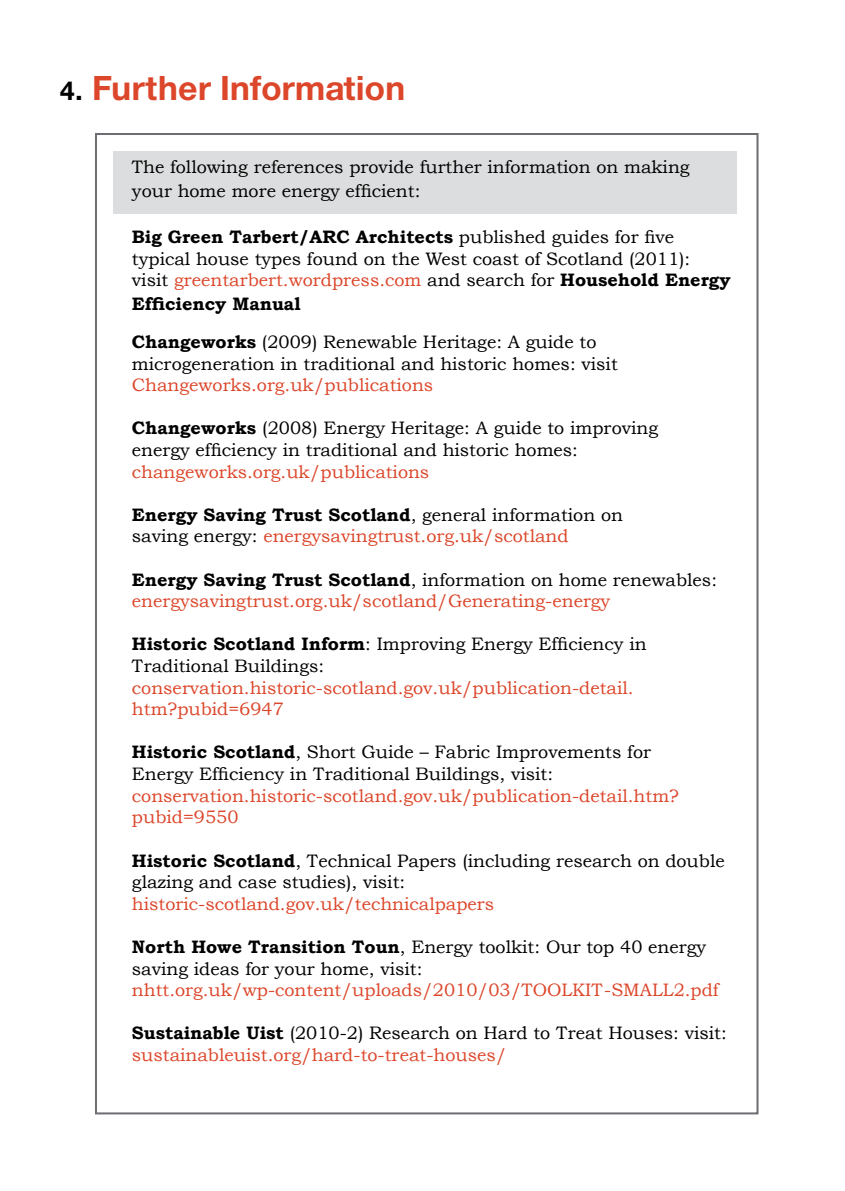
<style>
.page{position:relative;width:845px;height:1191px;background:#fff}
.page>*{position:absolute;margin:0;border:0;box-sizing:border-box;transform-origin:0 0}
.t1{font:700 36px "Nimbus Sans Novus T";color:#dc462a}
.t2{font:18px/21.6px "Bookman Old Style";color:#000}
.t3{font:18px/21.6px "Bookman Old Style";color:#dc462a}
.s1{font-size:28px;color:#000}
.s2{font-weight:700}
.s3{color:#dc462a}
.s4{font-weight:700;color:#000}
.s5{color:#000}
</style>
<div class="page">
<div style="left:113px;top:151px;width:624px;height:63px;background:#dcddde"></div>
<h1 class="t1" style="left:60px;top:67px;width:347px"><span class="s1">4.</span> Further Information</h1>
<p class="t2" style="left:132px;top:155px;width:559px;line-height:24px">The following references provide further information on making your home more energy efficient:</p>
<p class="t2" style="left:132px;top:226px;width:600px"><span class="s2">Big Green Tarbert/ARC Architects</span> published guides for five typical house types found on the West coast of Scotland (2011): visit <span class="s3">greentarbert.wordpress.com</span> and search for <span class="s2">Household Energy</span></p>
<p class="t2" style="left:132px;top:285px;width:466px;line-height:37.6px"><span class="s2">Efficiency Manual<br>Changeworks</span> (2009) Renewable Heritage: A guide to</p>
<p class="t2" style="left:132px;top:352px;width:487px">microgeneration in traditional and historic homes: visit</p>
<p class="t3" style="left:132px;top:374px;width:303px">Changeworks.org.uk/publications</p>
<p class="t2" style="left:132px;top:417px;width:528px"><span class="s2">Changeworks</span> (2008) Energy Heritage: A guide to improving energy efficiency in traditional and historic homes:</p>
<p class="t3" style="left:132px;top:460px;width:299px">changeworks.org.uk/publications</p>
<p class="t2" style="left:132px;top:504px;width:492px"><span class="s2">Energy Saving Trust Scotland</span>, general information on saving energy: <span class="s3">energysavingtrust.org.uk/scotland</span></p>
<p class="t3" style="left:132px;top:568px;width:586px"><span class="s4">Energy Saving Trust Scotland</span><span class="s5">, information on home renewables: </span>energysavingtrust.org.uk/scotland/Generating-energy</p>
<p class="t2" style="left:132px;top:633px;width:516px"><span class="s2">Historic Scotland Inform</span>: Improving Energy Efficiency in<br>Traditional Buildings:</p>
<p class="t3" style="left:132px;top:676px;width:503px">conservation.historic-scotland.gov.uk/publication-detail. htm?pubid=6947</p>
<p class="t2" style="left:132px;top:741px;width:520px"><span class="s2">Historic Scotland</span>, Short Guide – Fabric Improvements for<br>Energy Efficiency in Traditional Buildings, visit:</p>
<p class="t3" style="left:132px;top:784px;width:548px">conservation.historic-scotland.gov.uk/publication-detail.htm? pubid=9550</p>
<p class="t2" style="left:132px;top:849px;width:594px"><span class="s2">Historic Scotland</span>, Technical Papers (including research on double glazing and case studies), visit:</p>
<p class="t3" style="left:132px;top:892px;width:364px">historic-scotland.gov.uk/technicalpapers</p>
<p class="t2" style="left:132px;top:936px;width:576px"><span class="s2">North Howe Transition Toun</span>, Energy toolkit: Our top 40 energy saving ideas for your home, visit:</p>
<p class="t3" style="left:132px;top:979px;width:588px">nhtt.org.uk/wp-content/uploads/2010/03/TOOLKIT-SMALL2.pdf</p>
<p class="t2" style="left:132px;top:1022px;width:596px"><span class="s2">Sustainable Uist</span> (2010-2) Research on Hard to Treat Houses: visit: <span class="s3">sustainableuist.org/hard-to-treat-houses/</span></p>
</div>
